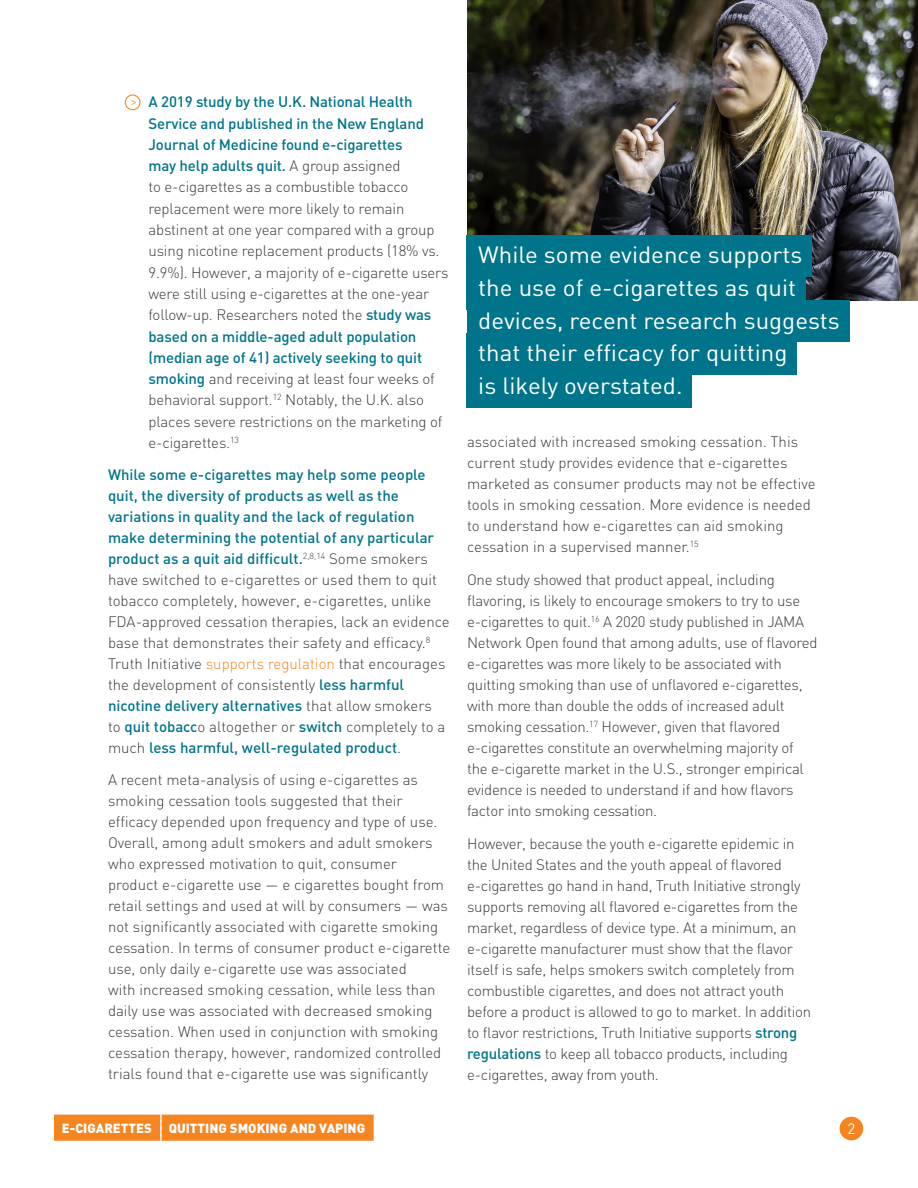
<style>
.page{position:relative;width:918px;height:1188px;background:#fff}
.page>*{position:absolute;margin:0;border:0;box-sizing:border-box;transform-origin:0 0}
.Callout{font:23.25px "DIN";color:#fff;scale:1.04 1}
.Body{font:300 15px/21px "DIN";letter-spacing:-.01em;color:#3c3a3b}
.t1{font:15px "DIN";color:#fff}
.t2{font:900 13.05px "DIN";color:#fff}
.t3{font:700 9.6px "Minion Pro";color:#f58520}
.s1{font-weight:500;color:#00748a}
.s2{color:#f58520}
</style>
<div class="page">
<div style="left:840px;top:1117px;width:23px;height:23px;background:#f58520;border-radius:50%"></div>
<div style="left:54px;top:1115px;width:320px;height:26px;background:#f58520"></div>
<hr style="left:160px;top:1115px;width:2px;height:26px;background:#fff">
<div style="left:125px;top:95px;width:16px;height:15px;border:1px solid #f58520;border-radius:50%"></div>
<img style="left:467px;top:0;width:451px;height:301px">
<div style="left:467px;top:235px;width:345px;height:42px;background:#00748a"></div>
<div style="left:467px;top:268px;width:339px;height:41px;background:#00748a"></div>
<div style="left:467px;top:301px;width:382px;height:41px;background:#00748a"></div>
<div style="left:467px;top:333px;width:330px;height:42px;background:#00748a"></div>
<div style="left:467px;top:366px;width:225px;height:42px;background:#00748a"></div>
<p class="t3" style="left:131px;top:95px;width:7px">&gt;</p>
<p class="Body" style="left:148px;top:91px;width:302px"><span class="s1">A 2019 study by the U.K. National Health Service and published in the New England Journal of Medicine found e-cigarettes<br>may help adults quit.</span> A group assigned<br>to e-cigarettes as a combustible tobacco replacement were more likely to remain abstinent at one year compared with a group using nicotine replacement products (18% vs.<br>9.9%). However, a majority of e-cigarette users were still using e-cigarettes at the one-year follow-up. Researchers noted the <span class="s1">study was based on a middle-aged adult population (median age of 41) actively seeking to quit smoking</span> and receiving at least four weeks of behavioral support.<sup>12</sup> Notably, the U.K. also places severe restrictions on the marketing of e-cigarettes.<sup>13</sup></p>
<p class="Body" style="left:108px;top:464px;width:343px"><span class="s1">While some e-cigarettes may help some people quit, the diversity of products as well as the variations in quality and the lack of regulation make determining the potential of any particular product as a quit aid difficult.</span><sup>2,8,14</sup> Some smokers have switched to e-cigarettes or used them to quit tobacco completely, however, e-cigarettes, unlike FDA-approved cessation therapies, lack an evidence base that demonstrates their safety and efficacy.<sup>8<br></sup>Truth Initiative <span class="s2">supports regulation</span> that encourages the development of consistently <span class="s1">less harmful nicotine delivery alternatives</span> that allow smokers<br>to <span class="s1">quit tobacc</span>o altogether or <span class="s1">switch</span> completely to a much <span class="s1">less harmful, well-regulated product</span>.</p>
<p class="Body" style="left:108px;top:769px;width:344px">A recent meta-analysis of using e-cigarettes as smoking cessation tools suggested that their efficacy depended upon frequency and type of use.<br>Overall, among adult smokers and adult smokers who expressed motivation to quit, consumer product e-cigarette use — e cigarettes bought from retail settings and used at will by consumers — was not significantly associated with cigarette smoking cessation. In terms of consumer product e-cigarette use, only daily e-cigarette use was associated<br>with increased smoking cessation, while less than daily use was associated with decreased smoking cessation. When used in conjunction with smoking cessation therapy, however, randomized controlled trials found that e-cigarette use was significantly</p>
<p class="Callout" style="left:478px;top:240px;width:313px">While some evidence supports</p>
<p class="Callout" style="left:478px;top:273px;width:307px">the use of e-cigarettes as quit</p>
<p class="Callout" style="left:478px;top:306px;width:349px">devices, recent research suggests</p>
<p class="Callout" style="left:478px;top:338px;width:299px">that their efficacy for quitting</p>
<p class="Callout" style="left:478px;top:371px;width:198px">is likely overstated.</p>
<p class="Body" style="left:467px;top:431px;width:350px">associated with increased smoking cessation. This current study provides evidence that e-cigarettes marketed as consumer products may not be effective tools in smoking cessation. More evidence is needed to understand how e-cigarettes can aid smoking cessation in a supervised manner.<sup>15</sup></p>
<p class="Body" style="left:467px;top:569px;width:352px">One study showed that product appeal, including flavoring, is likely to encourage smokers to try to use e-cigarettes to quit.<sup>16</sup> A 2020 study published in JAMA Network Open found that among adults, use of flavored e-cigarettes was more likely to be associated with quitting smoking than use of unflavored e-cigarettes, with more than double the odds of increased adult smoking cessation.<sup>17</sup> However, given that flavored e-cigarettes constitute an overwhelming majority of the e-cigarette market in the U.S., stronger empirical evidence is needed to understand if and how flavors factor into smoking cessation.</p>
<p class="Body" style="left:467px;top:833px;width:346px">However, because the youth e-cigarette epidemic in the United States and the youth appeal of flavored e-cigarettes go hand in hand, Truth Initiative strongly supports removing all flavored e-cigarettes from the market, regardless of device type. At a minimum, an e-cigarette manufacturer must show that the flavor itself is safe, helps smokers switch completely from combustible cigarettes, and does not attract youth before a product is allowed to go to market. In addition to flavor restrictions, Truth Initiative supports <span class="s1">strong regulations</span> to keep all tobacco products, including e-cigarettes, away from youth.</p>
<p class="t2" style="left:62px;top:1120px;width:92px">E-CIGARETTES</p>
<p class="t2" style="left:169px;top:1120px;width:198px">QUITTING SMOKING AND VAPING</p>
<p class="t1" style="left:847px;top:1119px;width:9px">2</p>
</div>
